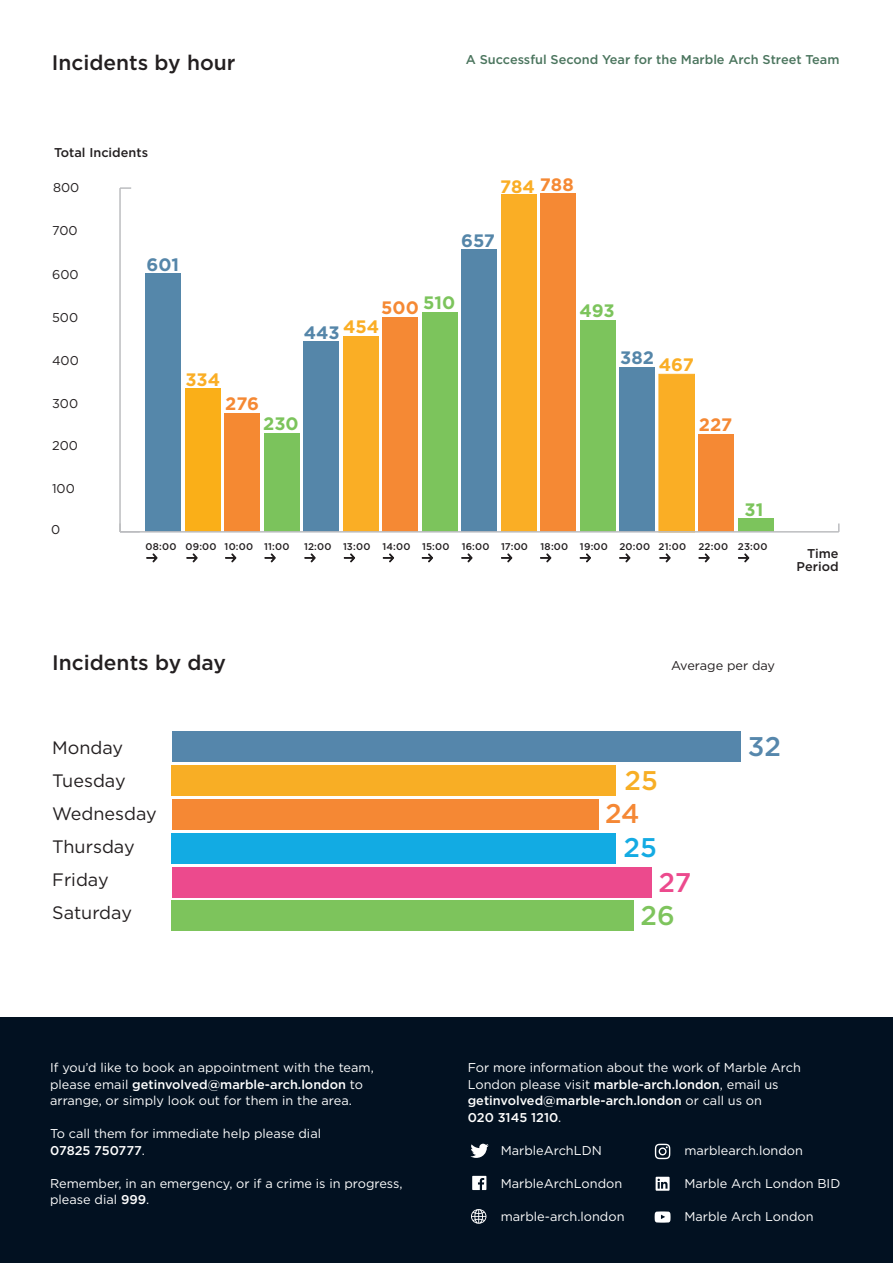
<style>
.page{position:relative;width:893px;height:1263px;background:#fff}
.page>*{position:absolute;margin:0;border:0;box-sizing:border-box;transform-origin:0 0}
.t1{font:500 27px "Gotham";color:#5687ac}
.t2{font:500 27px "Gotham";color:#f7ae25}
.t3{font:500 27px "Gotham";color:#f58835}
.t4{font:500 27px "Gotham";color:#14abe3}
.t5{font:500 27px "Gotham";color:#ec4a8d}
.t6{font:500 27px "Gotham";color:#7ec45d}
.t7{font:500 21px "Gotham";color:#231f20}
.t8{font:18px "Gotham";color:#231f20}
.t9{font:700 18px "Gotham";color:#5586a9}
.t10{font:700 18px "Gotham";color:#faae25}
.t11{font:700 18px "Gotham";letter-spacing:-.005em;color:#f58934}
.t12{font:700 18px "Gotham";color:#7cc45c}
.t13{font:12.75px/16.5px "Gotham";color:#fff}
.t14{font:500 12.75px "Gotham";color:#fff}
.t15{font:500 12.75px "Gotham";color:#4b755e}
.t16{font:12.75px "Gotham";color:#231f20}
.t17{font:500 12.75px "Gotham";color:#231f20}
.t18{font:500 9.75px "Gotham";letter-spacing:.025em;color:#231f20}
.s1{font-weight:400}
.s2{font-weight:500}
</style>
<div class="page">
<div style="left:0;top:1017px;width:893px;height:246px;background:#021121"></div>
<svg style="left:470px;top:1144px;width:19px;height:14px"></svg>
<svg style="left:472px;top:1176px;width:14px;height:14px"></svg>
<svg style="left:471px;top:1209px;width:15px;height:15px"></svg>
<svg style="left:655px;top:1144px;width:15px;height:15px"></svg>
<svg style="left:656px;top:1177px;width:14px;height:14px"></svg>
<svg style="left:655px;top:1211px;width:15px;height:11px"></svg>
<hr style="left:119px;top:188px;width:2px;height:344px;background:#bcbdc0">
<svg style="left:120px;top:187px;width:11px;height:2px"></svg>
<div style="left:738px;top:519px;width:35px;height:13px;background:#7cc45c"></div>
<div style="left:698px;top:435px;width:36px;height:97px;background:#f58934"></div>
<div style="left:659px;top:374px;width:36px;height:158px;background:#faae25"></div>
<div style="left:619px;top:368px;width:36px;height:164px;background:#5586a9"></div>
<div style="left:580px;top:320px;width:35px;height:212px;background:#7cc45c"></div>
<div style="left:540px;top:193px;width:36px;height:339px;background:#f58934"></div>
<div style="left:501px;top:195px;width:35px;height:337px;background:#faae25"></div>
<div style="left:461px;top:249px;width:36px;height:283px;background:#5586a9"></div>
<div style="left:422px;top:313px;width:36px;height:219px;background:#7cc45c"></div>
<div style="left:383px;top:317px;width:35px;height:215px;background:#f58934"></div>
<div style="left:343px;top:337px;width:36px;height:195px;background:#faae25"></div>
<div style="left:304px;top:342px;width:35px;height:190px;background:#5586a9"></div>
<div style="left:264px;top:433px;width:36px;height:99px;background:#7bc35c"></div>
<div style="left:225px;top:413px;width:35px;height:119px;background:#f58932"></div>
<div style="left:185px;top:388px;width:36px;height:144px;background:#faaf18"></div>
<div style="left:146px;top:274px;width:35px;height:258px;background:#5587aa"></div>
<hr style="left:120px;top:531px;width:719px;height:2px;background:#bcbdc0">
<svg style="left:838px;top:523px;width:2px;height:9px"></svg>
<svg style="left:147px;top:554px;width:10px;height:8px"></svg>
<svg style="left:187px;top:554px;width:10px;height:8px"></svg>
<svg style="left:225px;top:554px;width:11px;height:8px"></svg>
<svg style="left:265px;top:554px;width:10px;height:8px"></svg>
<svg style="left:305px;top:554px;width:10px;height:8px"></svg>
<svg style="left:344px;top:554px;width:11px;height:8px"></svg>
<svg style="left:383px;top:554px;width:11px;height:8px"></svg>
<svg style="left:422px;top:554px;width:11px;height:8px"></svg>
<svg style="left:462px;top:554px;width:10px;height:8px"></svg>
<svg style="left:501px;top:554px;width:11px;height:8px"></svg>
<svg style="left:540px;top:554px;width:11px;height:8px"></svg>
<svg style="left:580px;top:554px;width:11px;height:8px"></svg>
<svg style="left:619px;top:554px;width:11px;height:8px"></svg>
<svg style="left:660px;top:554px;width:10px;height:8px"></svg>
<svg style="left:698px;top:553px;width:12px;height:9px"></svg>
<svg style="left:738px;top:553px;width:11px;height:9px"></svg>
<div style="left:172px;top:901px;width:462px;height:30px;background:#7dc45c"></div>
<div style="left:172px;top:867px;width:480px;height:30px;background:#ec4a8d"></div>
<div style="left:172px;top:833px;width:444px;height:30px;background:#12abe3"></div>
<div style="left:172px;top:799px;width:426px;height:31px;background:#f58834"></div>
<div style="left:172px;top:765px;width:444px;height:31px;background:#f8ae25"></div>
<div style="left:172px;top:732px;width:569px;height:30px;background:#5586ab"></div>
<p class="t7" style="left:52px;top:49px;width:185px">Incidents by hour</p>
<p class="t15" style="left:466px;top:51px;width:375px">A Successful Second Year for the Marble Arch Street Team</p>
<p class="t17" style="left:54px;top:144px;width:96px">Total Incidents</p>
<p class="t16" style="left:53px;top:180px;width:28px">800</p>
<p class="t11" style="left:540px;top:174px;width:35px">788</p>
<p class="t10" style="left:500px;top:176px;width:36px">784</p>
<p class="t16" style="left:52px;top:222px;width:27px">700</p>
<p class="t16" style="left:52px;top:266px;width:28px">600</p>
<p class="t16" style="left:52px;top:310px;width:28px">500</p>
<p class="t16" style="left:52px;top:352px;width:28px">400</p>
<p class="t16" style="left:52px;top:395px;width:28px">300</p>
<p class="t16" style="left:52px;top:437px;width:27px">200</p>
<p class="t16" style="left:52px;top:480px;width:24px">100</p>
<p class="t16" style="left:51px;top:522px;width:11px">0</p>
<p class="t9" style="left:147px;top:254px;width:34px">601</p>
<p class="t9" style="left:461px;top:230px;width:35px">657</p>
<p class="t12" style="left:423px;top:293px;width:34px">510</p>
<p class="t11" style="left:381px;top:297px;width:39px">500</p>
<p class="t10" style="left:343px;top:316px;width:38px">454</p>
<p class="t9" style="left:304px;top:322px;width:37px">443</p>
<p class="t10" style="left:185px;top:369px;width:36px">334</p>
<p class="t11" style="left:225px;top:393px;width:35px">276</p>
<p class="t12" style="left:263px;top:414px;width:37px">230</p>
<p class="t12" style="left:580px;top:300px;width:37px">493</p>
<p class="t9" style="left:620px;top:347px;width:35px">382</p>
<p class="t10" style="left:659px;top:354px;width:37px">467</p>
<p class="t11" style="left:699px;top:415px;width:35px">227</p>
<p class="t12" style="left:745px;top:499px;width:20px">31</p>
<p class="t18" style="left:146px;top:540px;width:33px">08:00</p>
<p class="t18" style="left:185px;top:540px;width:33px">09:00</p>
<p class="t18" style="left:225px;top:540px;width:30px">10:00</p>
<p class="t18" style="left:264px;top:540px;width:27px">11:00</p>
<p class="t18" style="left:304px;top:540px;width:29px">12:00</p>
<p class="t18" style="left:343px;top:540px;width:29px">13:00</p>
<p class="t18" style="left:383px;top:540px;width:30px">14:00</p>
<p class="t18" style="left:422px;top:540px;width:29px">15:00</p>
<p class="t18" style="left:462px;top:540px;width:29px">16:00</p>
<p class="t18" style="left:501px;top:540px;width:29px">17:00</p>
<p class="t18" style="left:540px;top:540px;width:29px">18:00</p>
<p class="t18" style="left:580px;top:540px;width:30px">19:00</p>
<p class="t18" style="left:619px;top:540px;width:32px">20:00</p>
<p class="t18" style="left:659px;top:540px;width:29px">21:00</p>
<p class="t18" style="left:698px;top:540px;width:31px">22:00</p>
<p class="t18" style="left:738px;top:540px;width:31px">23:00</p>
<p class="t17" style="left:807px;top:545px;width:33px">Time</p>
<p class="t17" style="left:797px;top:558px;width:43px">Period</p>
<p class="t7" style="left:52px;top:649px;width:175px">Incidents by day</p>
<p class="t8" style="left:52px;top:736px;width:72px">Monday</p>
<p class="t8" style="left:52px;top:769px;width:75px">Tuesday</p>
<p class="t8" style="left:52px;top:802px;width:106px">Wednesday</p>
<p class="t8" style="left:52px;top:835px;width:84px">Thursday</p>
<p class="t8" style="left:52px;top:868px;width:58px">Friday</p>
<p class="t8" style="left:52px;top:901px;width:81px">Saturday</p>
<p class="t16" style="left:671px;top:658px;width:106px">Average per day</p>
<p class="t2" style="left:624px;top:762px;width:35px">25</p>
<p class="t3" style="left:605px;top:796px;width:36px">24</p>
<p class="t4" style="left:623px;top:829px;width:35px">25</p>
<p class="t5" style="left:658px;top:864px;width:34px">27</p>
<p class="t6" style="left:641px;top:898px;width:36px">26</p>
<p class="t1" style="left:748px;top:729px;width:35px">32</p>
<p class="t13" style="left:50px;top:1059px;width:325px">If you’d like to book an appointment with the team,</p>
<p class="t14" style="left:50px;top:1076px;width:314px"><span class="s1">please email</span> getinvolved@marble-arch.london <span class="s1">to</span></p>
<p class="t13" style="left:50px;top:1092px;width:303px">arrange, or simply look out for them in the area.</p>
<p class="t13" style="left:50px;top:1125px;width:272px">To call them for immediate help please dial</p>
<p class="t14" style="left:50px;top:1142px;width:96px">07825 750777<span class="s1">.</span></p>
<p class="t13" style="left:50px;top:1175px;width:354px">Remember, in an emergency, or if a crime is in progress, please dial <span class="s2">999</span>.</p>
<p class="t13" style="left:468px;top:1059px;width:335px">For more information about the work of Marble Arch<br>London please visit <span class="s2">marble-arch.london</span>, email us <span class="s2">getinvolved@marble-arch.london</span> or call us on</p>
<p class="t14" style="left:468px;top:1109px;width:95px">020 3145 1210<span class="s1">.</span></p>
<p class="t13" style="left:501px;top:1142px;width:103px">MarbleArchLDN</p>
<p class="t13" style="left:501px;top:1175px;width:123px">MarbleArchLondon</p>
<p class="t13" style="left:501px;top:1208px;width:125px">marble-arch.london</p>
<p class="t13" style="left:684px;top:1142px;width:120px">marblearch.london</p>
<p class="t13" style="left:684px;top:1175px;width:157px">Marble Arch London BID</p>
<p class="t13" style="left:684px;top:1208px;width:131px">Marble Arch London</p>
</div>
